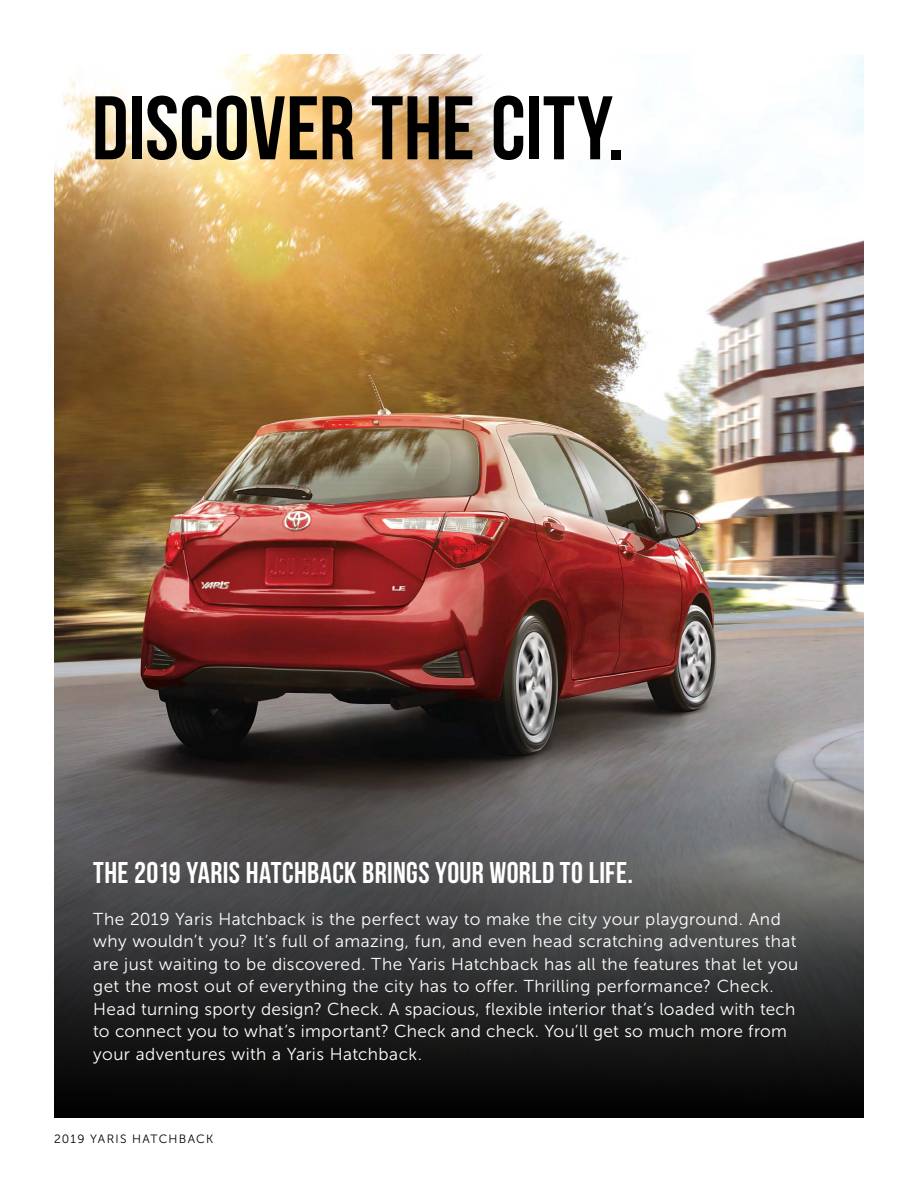
<style>
.page{position:relative;width:918px;height:1188px;background:#fff}
.page>*{position:absolute;margin:0;border:0;box-sizing:border-box;transform-origin:0 0}
.t1{font:700 90px "Bebas Neue";color:#000}
.t2{font:700 30px "Bebas Neue";letter-spacing:.01em;color:#fff}
.t3{font:17.25px/22.5px "Museo Sans 300";letter-spacing:.02em;color:#fff}
.t4{font:12px "Museo Sans 300";letter-spacing:.1em;color:#000}
</style>
<div class="page">
<img style="left:54px;top:54px;width:810px;height:701px">
<svg style="left:54px;top:755px;width:810px;height:363px;background:#3c3b3c"></svg>
<h1 class="t1" style="left:92px;top:79px;width:534px">DISCOVER THE CITY.</h1>
<h2 class="t2" style="left:93px;top:856px;width:541px">THE 2019 YARIS HATCHBACK BRINGS YOUR WORLD TO LIFE.</h2>
<p class="t3" style="left:93px;top:908px;width:707px">The 2019 Yaris Hatchback is the perfect way to make the city your playground. And why wouldn’t you? It’s full of amazing, fun, and even head scratching adventures that are just waiting to be discovered. The Yaris Hatchback has all the features that let you get the most out of everything the city has to offer. Thrilling performance? Check.<br>Head turning sporty design? Check. A spacious, flexible interior that’s loaded with tech to connect you to what’s important? Check and check. You’ll get so much more from your adventures with a Yaris Hatchback.</p>
<p class="t4" style="left:54px;top:1132px;width:161px">2019 YARIS HATCHBACK</p>
</div>
